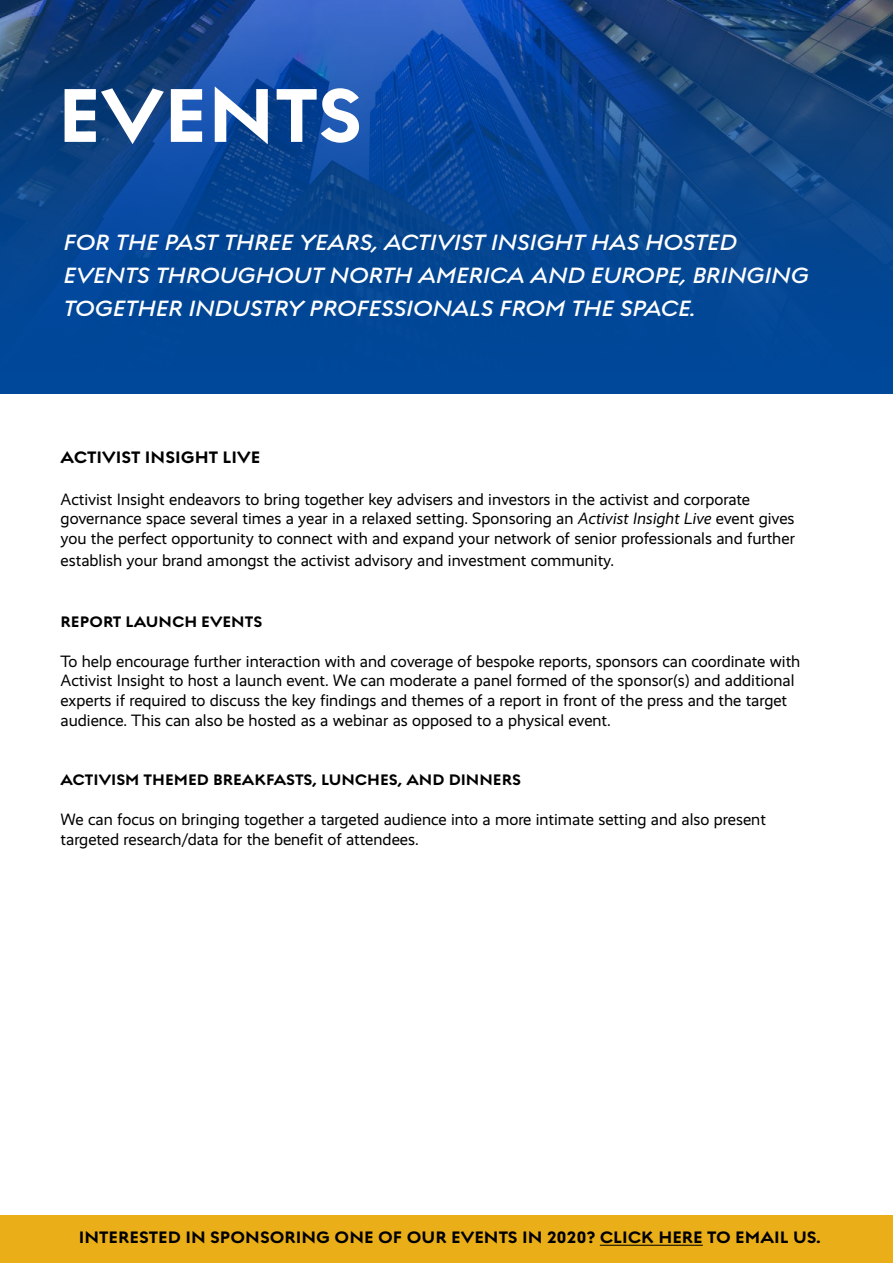
<style>
.page{position:relative;width:893px;height:1263px;background:#fff}
.page>*{position:absolute;margin:0;border:0;box-sizing:border-box;transform-origin:0 0}
.t1{font:700 82.5px "Regulator Nova";color:#fff}
.t2{font:italic 600 24px/33px "Regulator Nova";color:#fff}
.t3{font:700 18px "Regulator Nova";color:#000}
.t4{font:16.5px/19.8px "Realist";color:#000}
.t5{font:700 16.5px "Regulator Nova";color:#000}
.s1{font-style:italic}
</style>
<div class="page">
<div style="left:0;top:1215px;width:893px;height:48px;background:#eaaf18"></div>
<hr style="left:600px;top:1245px;width:103px;height:1px;background:#000">
<svg style="left:0;top:0;width:893px;height:393px;background:#0a4691"></svg>
<h1 class="t1" style="left:57px;top:66px;width:307px">EVENTS</h1>
<h2 class="t2" style="left:64px;top:226px;width:747px">FOR THE PAST THREE YEARS, ACTIVIST INSIGHT HAS HOSTED<br>EVENTS THROUGHOUT NORTH AMERICA AND EUROPE, BRINGING<br>TOGETHER INDUSTRY PROFESSIONALS FROM THE SPACE.</h2>
<p class="t3" style="left:61px;top:447px;width:201px">ACTIVIST INSIGHT LIVE</p>
<p class="t4" style="left:61px;top:489px;width:736px">Activist Insight endeavors to bring together key advisers and investors in the activist and corporate governance space several times a year in a relaxed setting. Sponsoring an <span class="s1">Activist Insight Live</span> event gives you the perfect opportunity to connect with and expand your network of senior professionals and further</p>
<p class="t4" style="left:61px;top:550px;width:555px">establish your brand amongst the activist advisory and investment community.</p>
<p class="t5" style="left:61px;top:612px;width:203px">REPORT LAUNCH EVENTS</p>
<p class="t4" style="left:61px;top:651px;width:741px">To help encourage further interaction with and coverage of bespoke reports, sponsors can coordinate with Activist Insight to host a launch event. We can moderate a panel formed of the sponsor(s) and additional experts if required to discuss the key findings and themes of a report in front of the press and the target audience. This can also be hosted as a webinar as opposed to a physical event.</p>
<p class="t5" style="left:61px;top:770px;width:462px">ACTIVISM THEMED BREAKFASTS, LUNCHES, AND DINNERS</p>
<p class="t4" style="left:61px;top:810px;width:707px">We can focus on bringing together a targeted audience into a more intimate setting and also present targeted research/data for the benefit of attendees.</p>
<p class="t3" style="left:79px;top:1227px;width:743px">INTERESTED IN SPONSORING ONE OF OUR EVENTS IN 2020? CLICK HERE TO EMAIL US.</p>
</div>
